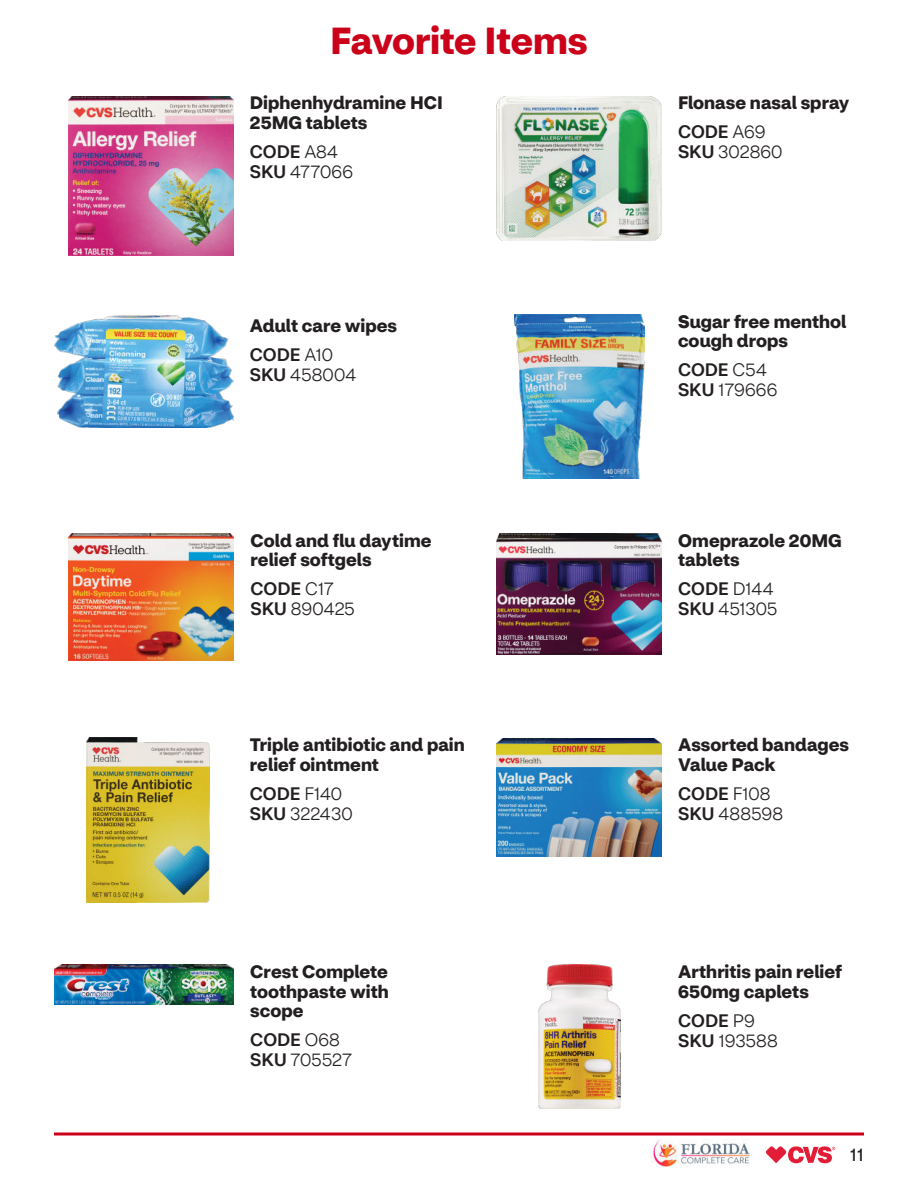
<style>
.page{position:relative;width:918px;height:1188px;background:#fff}
.page>*{position:absolute;margin:0;border:0;box-sizing:border-box;transform-origin:0 0}
.t1{font:700 37.5px "CVS Health Sans";letter-spacing:-.005em;color:#cb0019}
.t2{font:700 18px/19.5px "CVS Health Sans";color:#231f20}
.t3{font:300 18px/20px "CVS Health Sans";letter-spacing:.005em;color:#231f20}
.t4{font:18px "CVS Health Sans";color:#231f20}
.s1{font-weight:500}
.s2{font-weight:300}
</style>
<div class="page">
<svg style="left:766px;top:1146px;width:69px;height:17px"></svg>
<hr style="left:54px;top:1132px;width:810px;height:3px;background:#cb0019">
<img style="left:68px;top:96px;width:165px;height:159px">
<img style="left:497px;top:96px;width:165px;height:144px">
<img style="left:514px;top:314px;width:130px;height:164px">
<img style="left:68px;top:533px;width:165px;height:127px">
<img style="left:497px;top:533px;width:165px;height:122px">
<img style="left:86px;top:738px;width:123px;height:164px">
<img style="left:497px;top:738px;width:165px;height:118px">
<img style="left:54px;top:965px;width:179px;height:39px">
<img style="left:538px;top:964px;width:82px;height:145px">
<img style="left:651px;top:1139px;width:101px;height:27px">
<img style="left:54px;top:316px;width:179px;height:111px">
<h1 class="t1" style="left:330px;top:25px;width:259px">Favorite Items</h1>
<p class="t2" style="left:250px;top:93px;width:194px">Diphenhydramine HCI<br>25MG tablets</p>
<p class="t3" style="left:250px;top:142px;width:105px"><span class="s1">CODE</span> A84<br><span class="s1">SKU</span> 477066</p>
<p class="t2" style="left:250px;top:311px;width:149px;line-height:29px">Adult care wipes<br><span class="s1">CODE</span> <span class="s2">A10</span></p>
<p class="t3" style="left:250px;top:365px;width:108px"><span class="s1">SKU</span> 458004</p>
<p class="t2" style="left:251px;top:531px;width:182px">Cold and flu daytime relief softgels</p>
<p class="t3" style="left:251px;top:579px;width:106px"><span class="s1">CODE</span> C17<br><span class="s1">SKU</span> 890425</p>
<p class="t2" style="left:250px;top:735px;width:216px">Triple antibiotic and pain relief ointment</p>
<p class="t3" style="left:250px;top:784px;width:104px"><span class="s1">CODE</span> F140<br><span class="s1">SKU</span> 322430</p>
<p class="t2" style="left:250px;top:964px;width:140px;text-align:justify">Crest Complete toothpaste with scope</p>
<p class="t3" style="left:250px;top:1030px;width:103px"><span class="s1">CODE</span> O68<br><span class="s1">SKU</span> 705527</p>
<p class="t2" style="left:678px;top:90px;width:173px;line-height:29px">Flonase nasal spray<br><span class="s1">CODE</span> <span class="s2">A69</span></p>
<p class="t3" style="left:678px;top:142px;width:106px"><span class="s1">SKU</span> 302860</p>
<p class="t2" style="left:678px;top:313px;width:170px">Sugar free menthol cough drops</p>
<p class="t3" style="left:678px;top:360px;width:101px"><span class="s1">CODE</span> C54<br><span class="s1">SKU</span> 179666</p>
<p class="t2" style="left:678px;top:532px;width:165px">Omeprazole 20MG tablets</p>
<p class="t3" style="left:678px;top:579px;width:101px"><span class="s1">CODE</span> D144<br><span class="s1">SKU</span> 451305</p>
<p class="t2" style="left:678px;top:735px;width:172px">Assorted bandages<br>Value Pack</p>
<p class="t3" style="left:678px;top:784px;width:106px"><span class="s1">CODE</span> F108<br><span class="s1">SKU</span> 488598</p>
<p class="t2" style="left:678px;top:964px;width:166px">Arthritis pain relief<br>650mg caplets</p>
<p class="t3" style="left:678px;top:1010px;width:101px"><span class="s1">CODE</span> P9<br><span class="s1">SKU</span> 193588</p>
<p class="t4" style="left:850px;top:1148px;width:16px">11</p>
</div>
